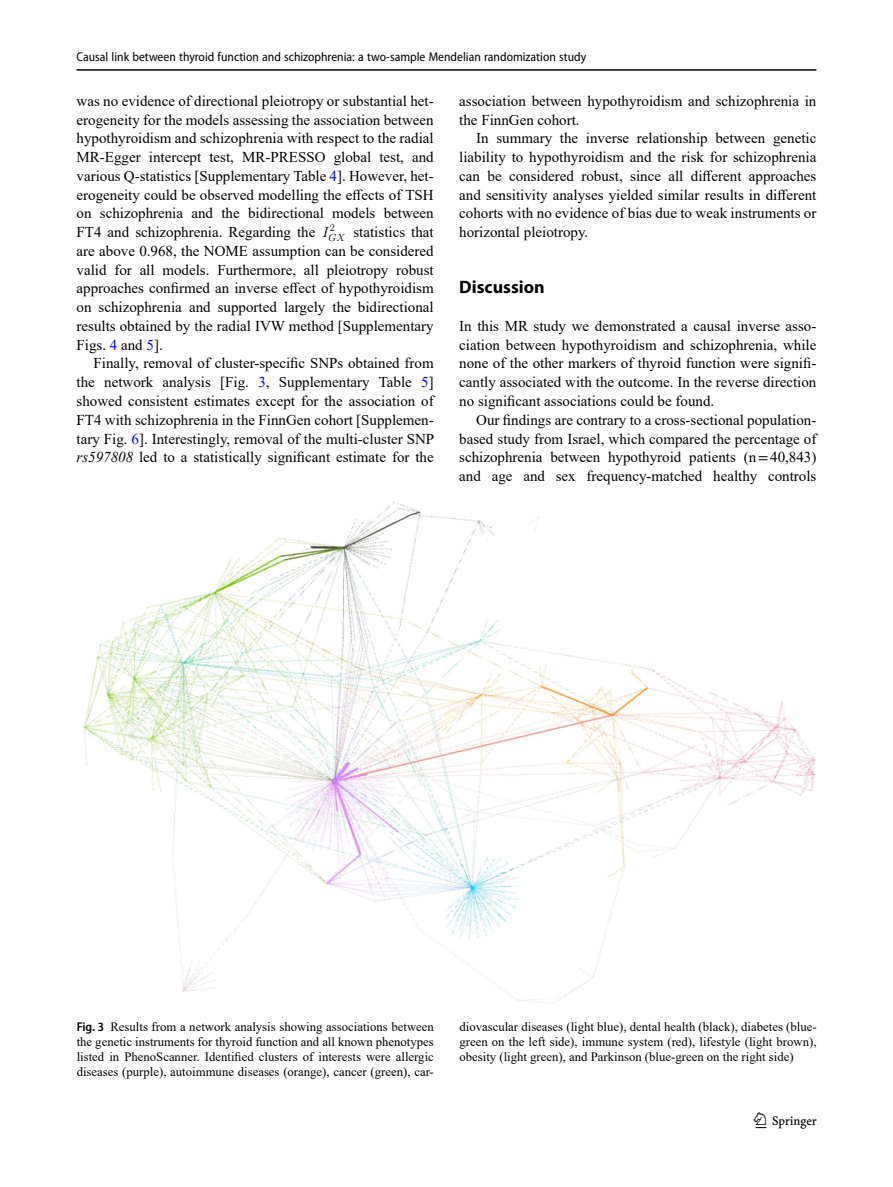
<style>
.page{position:relative;width:893px;height:1187px;background:#fff}
.page>*{position:absolute;margin:0;border:0;box-sizing:border-box;transform-origin:0 0}
.t1{font:22.5px "Springnew";color:#000}
.Head_1{font:700 18px "Myriad Pro";color:#000}
.Body_Text{font:15px/18.8px "Times New Roman";color:#000;text-align:justify}
.Body_Text_Indent{font:15px/18.8px "Times New Roman";color:#000;text-align:justify}
.Figure_Caption{font:12.75px/15px "Times New Roman";color:#000;text-align:justify}
.t2{font:semi-condensed 12.75px "Myriad Pro";color:#000}
.t3{font:10.35px "CMMI12";color:#000}
.s1{color:#00f}
.s2{font-family:"CMMI12";font-size:14.85px}
.s3{font-style:italic}
.s4{font-family:"STIX"}
.s5{font-family:"Myriad Pro";font-weight:600;font-stretch:semi-condensed}
</style>
<div class="page">
<hr style="left:77px;top:69px;width:739px;height:2px;background:#000">
<img style="left:83px;top:502px;width:732px;height:502px">
<p class="t2" style="left:77px;top:49px;width:511px">Causal link between thyroid function and schizophrenia: a two-sample Mendelian randomization study</p>
<p class="Body_Text_Indent" style="left:459px;top:91px;width:359px">association between hypothyroidism and schizophrenia in the FinnGen cohort.</p>
<p class="Body_Text_Indent" style="left:459px;top:128px;width:359px;text-indent:17px">In summary the inverse relationship between genetic liability to hypothyroidism and the risk for schizophrenia can be considered robust, since all different approaches and sensitivity analyses yielded similar results in different cohorts with no evidence of bias due to weak instruments or horizontal pleiotropy.</p>
<p class="Body_Text" style="left:77px;top:91px;width:359px">was no evidence of directional pleiotropy or substantial het&shy;erogeneity for the models assessing the association between hypothyroidism and schizophrenia with respect to the radial MR-Egger intercept test, MR-PRESSO global test, and various Q-statistics [Supplementary Table <span class="s1">4</span>]. However, het&shy;erogeneity could be observed modelling the effects of TSH on schizophrenia and the bidirectional models between FT4 and schizophrenia. Regarding the <span class="s2">I</span><sup>2</sup></p>
<p class="Body_Text" style="left:77px;top:222px;width:359px;text-indent:277px">statistics that are above 0.968, the NOME assumption can be considered valid for all models. Furthermore, all pleiotropy robust approaches confirmed an inverse effect of hypothyroidism on schizophrenia and supported largely the bidirectional results obtained by the radial IVW method [Supplementary Figs. <span class="s1">4</span> and <span class="s1">5</span>].</p>
<p class="Body_Text_Indent" style="left:77px;top:353px;width:359px;text-indent:17px">Finally, removal of cluster-specific SNPs obtained from the network analysis [Fig. <span class="s1">3</span>, Supplementary Table <span class="s1">5</span>] showed consistent estimates except for the association of FT4 with schizophrenia in the FinnGen cohort [Supplemen&shy;tary Fig. <span class="s1">6</span>]. Interestingly, removal of the multi-cluster SNP <span class="s3">rs597808</span> led to a statistically significant estimate for the</p>
<p class="t3" style="left:329px;top:233px;width:18px">GX</p>
<p class="Head_1" style="left:459px;top:275px;width:87px">Discussion</p>
<p class="Body_Text" style="left:459px;top:316px;width:359px">In this MR study we demonstrated a causal inverse asso&shy;ciation between hypothyroidism and schizophrenia, while none of the other markers of thyroid function were signifi&shy;cantly associated with the outcome. In the reverse direction no significant associations could be found.</p>
<p class="Body_Text_Indent" style="left:459px;top:410px;width:359px;text-indent:17px">Our findings are contrary to a cross-sectional population&shy;based study from Israel, which compared the percentage of schizophrenia between hypothyroid patients (n<span class="s4">=</span>40,843) and age and sex frequency-matched healthy controls</p>
<p class="Figure_Caption" style="left:77px;top:1018px;width:359px"><span class="s5">Fig. 3</span> Results from a network analysis showing associations between the genetic instruments for thyroid function and all known phenotypes listed in PhenoScanner. Identified clusters of interests were allergic diseases (purple), autoimmune diseases (orange), cancer (green), car-</p>
<p class="Figure_Caption" style="left:459px;top:1018px;width:359px">diovascular diseases (light blue), dental health (black), diabetes (blue&shy;green on the left side), immune system (red), lifestyle (light brown), obesity (light green), and Parkinson (blue-green on the right side)</p>
<h1 class="t1" style="left:756px;top:1107px;width:63px">1 3</h1>
</div>
